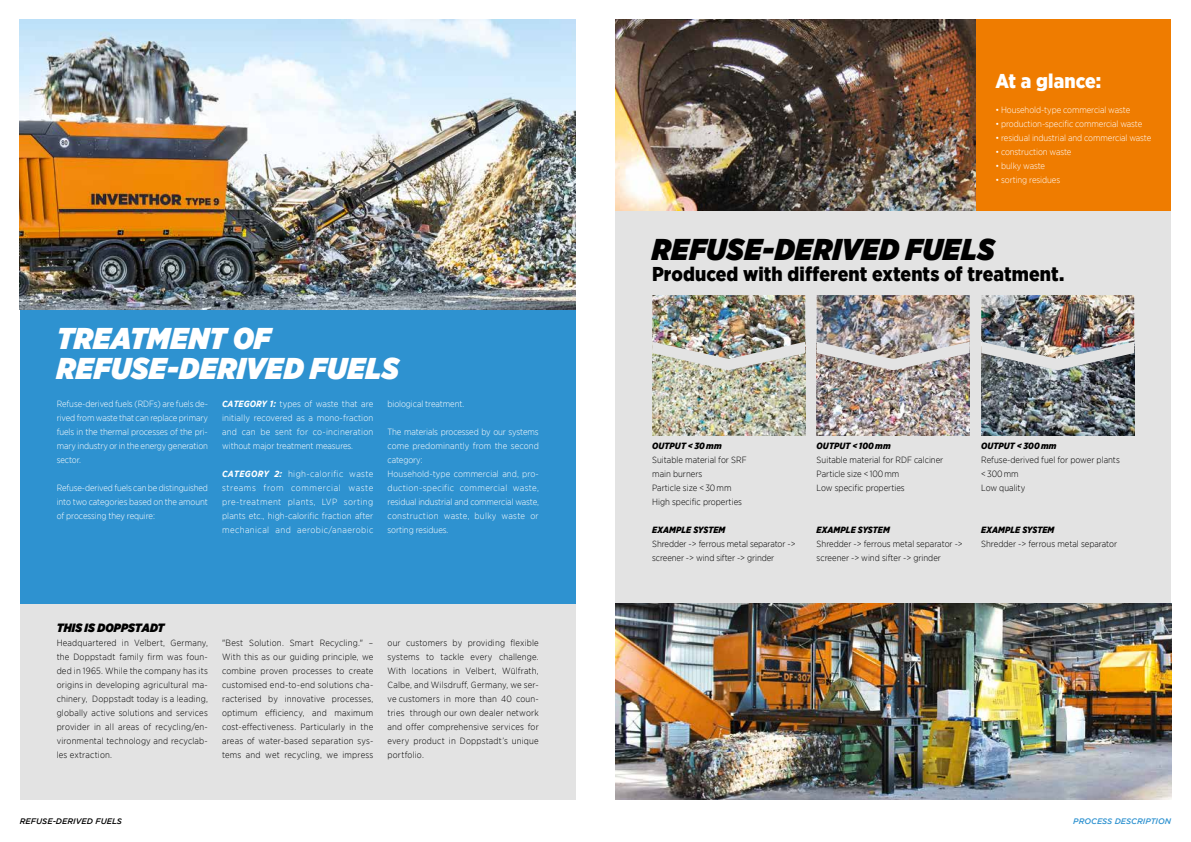
<style>
.page{position:relative;width:1191px;height:842px;background:#fff}
.page>*{position:absolute;margin:0;border:0;box-sizing:border-box;transform-origin:0 0}
.t1{font:italic 900 30px/30px "Gotham Narrow";letter-spacing:.02em;color:#fff}
.t2{font:italic 900 30px "Gotham Narrow";letter-spacing:.02em;color:#000}
.t3{font:900 20px "Gotham Narrow";color:#000}
.t4{font:900 20px "Gotham Narrow";letter-spacing:.005em;color:#fff}
.t5{font:italic 900 12px "Gotham Narrow";letter-spacing:.01em;color:#000}
.t6{font:300 9px/14px "Gotham Narrow";color:#000}
.t7{font:300 9px/14px "Gotham Narrow";letter-spacing:-.01em;color:#fff;text-align:justify}
.t8{font:300 9px/14px "Gotham Narrow";letter-spacing:.01em;color:#fff}
.t9{font:italic 900 9px "Gotham Narrow";letter-spacing:.01em;color:#000}
.t10{font:italic 500 8px "Gotham";color:#000}
.t11{font:italic 500 8px "Gotham";color:#2e92d0}
.s1{font-weight:700;font-style:italic}
</style>
<div class="page">
<div style="left:615px;top:20px;width:556px;height:780px;background:#e3e3e3"></div>
<div style="left:20px;top:603px;width:555px;height:197px;background:#e3e3e3"></div>
<div style="left:20px;top:20px;width:555px;height:583px;background:#2e92d0"></div>
<div style="left:975px;top:20px;width:196px;height:191px;background:#ef7c00"></div>
<img style="left:20px;top:20px;width:555px;height:289px">
<img style="left:615px;top:603px;width:556px;height:197px">
<img style="left:615px;top:20px;width:360px;height:191px">
<img style="left:652px;top:370px;width:153px;height:65px">
<img style="left:816px;top:370px;width:153px;height:65px">
<img style="left:981px;top:370px;width:153px;height:65px">
<svg style="left:652px;top:359px;width:153px;height:11px"></svg>
<img style="left:652px;top:295px;width:153px;height:64px">
<img style="left:816px;top:359px;width:153px;height:11px">
<img style="left:816px;top:295px;width:153px;height:64px">
<svg style="left:981px;top:359px;width:153px;height:11px"></svg>
<img style="left:981px;top:295px;width:153px;height:64px">
<h2 class="t4" style="left:995px;top:68px;width:107px">At a glance:</h2>
<p class="t7" style="left:995px;top:102px;width:136px">• Household-type commercial waste</p>
<p class="t7" style="left:995px;top:116px;width:148px">• production-specific commercial waste</p>
<p class="t7" style="left:995px;top:130px;width:157px">• residual industrial and commercial waste</p>
<p class="t7" style="left:995px;top:144px;width:78px">• construction waste</p>
<p class="t7" style="left:995px;top:158px;width:51px">• bulky waste</p>
<p class="t7" style="left:995px;top:173px;width:66px">• sorting residues</p>
<h1 class="t1" style="left:57px;top:323px;width:344px">TREATMENT OF<br>REFUSE-DERIVED FUELS</h1>
<p class="t7" style="left:57px;top:397px;width:153px">Refuse-derived fuels (RDFs) are fuels de&shy;rived from waste that can replace primary fuels in the thermal processes of the pri&shy;mary industry or in the energy generation sector.</p>
<p class="t7" style="left:57px;top:481px;width:153px">Refuse-derived fuels can be distinguished into two categories based on the amount of processing they require:</p>
<p class="t7" style="left:222px;top:397px;width:153px"><span class="s1">CATEGORY 1:</span> types of waste that are initially recovered as a mono-fraction and can be sent for co-incineration without major treatment measures.</p>
<p class="t7" style="left:222px;top:467px;width:153px"><span class="s1">CATEGORY 2:</span> high-calorific waste streams from commercial waste pre-treatment plants, LVP sorting plants etc., high-calorific fraction after mechanical and aerobic/anaerobic</p>
<p class="t7" style="left:387px;top:397px;width:78px">biological treatment.</p>
<p class="t8" style="left:387px;top:425px;width:153px">The materials processed by our systems come predominantly from the second category:<br>Household-type commercial and, pro&shy;duction-specific commercial waste, residual industrial and commercial waste, construction waste, bulky waste or sorting residues.</p>
<h3 class="t5" style="left:57px;top:619px;width:109px">THIS IS DOPPSTADT</h3>
<p class="t6" style="left:57px;top:635px;width:153px;text-align:justify">Headquartered in Velbert, Germany, the Doppstadt family firm was foun&shy;ded in 1965. While the company has its origins in developing agricultural ma&shy;chinery, Doppstadt today is a leading, globally active solutions and services provider in all areas of recycling/en&shy;vironmental technology and recyclab&shy;les extraction.</p>
<p class="t6" style="left:222px;top:635px;width:153px;text-align:justify">"Best Solution. Smart Recycling." – With this as our guiding principle, we combine proven processes to create customised end-to-end solutions cha&shy;racterised by innovative processes, optimum efficiency, and maximum cost-effectiveness. Particularly in the areas of water-based separation sys&shy;tems and wet recycling, we impress</p>
<p class="t6" style="left:387px;top:635px;width:153px;text-align:justify">our customers by providing flexible systems to tackle every challenge.<br>With locations in Velbert, Wülfrath, Calbe, and Wilsdruff, Germany, we ser&shy;ve customers in more than 40 coun&shy;tries through our own dealer network and offer comprehensive services for every product in Doppstadt’s unique portfolio.</p>
<h1 class="t2" style="left:652px;top:229px;width:344px">REFUSE-DERIVED FUELS</h1>
<h2 class="t3" style="left:652px;top:261px;width:413px">Produced with different extents of treatment.</h2>
<p class="t9" style="left:652px;top:440px;width:71px">OUTPUT &lt; 30 mm</p>
<p class="t9" style="left:816px;top:440px;width:75px">OUTPUT &lt; 100 mm</p>
<p class="t9" style="left:981px;top:440px;width:77px">OUTPUT &lt; 300 mm</p>
<p class="t6" style="left:652px;top:453px;width:96px">Suitable material for SRF main burners<br>Particle size &lt; 30 mm<br>High specific properties</p>
<p class="t9" style="left:652px;top:524px;width:75px">EXAMPLE SYSTEM</p>
<p class="t6" style="left:652px;top:537px;width:145px">Shredder -&gt; ferrous metal separator -&gt; screener -&gt; wind sifter -&gt; grinder</p>
<p class="t6" style="left:816px;top:453px;width:128px">Suitable material for RDF calciner<br>Particle size &lt; 100 mm<br>Low specific properties</p>
<p class="t9" style="left:816px;top:524px;width:75px">EXAMPLE SYSTEM</p>
<p class="t6" style="left:816px;top:537px;width:148px">Shredder -&gt; ferrous metal separator -&gt; screener -&gt; wind sifter -&gt; grinder</p>
<p class="t6" style="left:981px;top:453px;width:140px">Refuse-derived fuel for power plants &lt; 300 mm<br>Low quality</p>
<p class="t9" style="left:981px;top:524px;width:75px">EXAMPLE SYSTEM</p>
<p class="t6" style="left:981px;top:537px;width:138px">Shredder -&gt; ferrous metal separator</p>
<p class="t10" style="left:20px;top:816px;width:104px">REFUSE-DERIVED FUELS</p>
<p class="t11" style="left:1073px;top:816px;width:99px">PROCESS DESCRIPTION</p>
</div>
